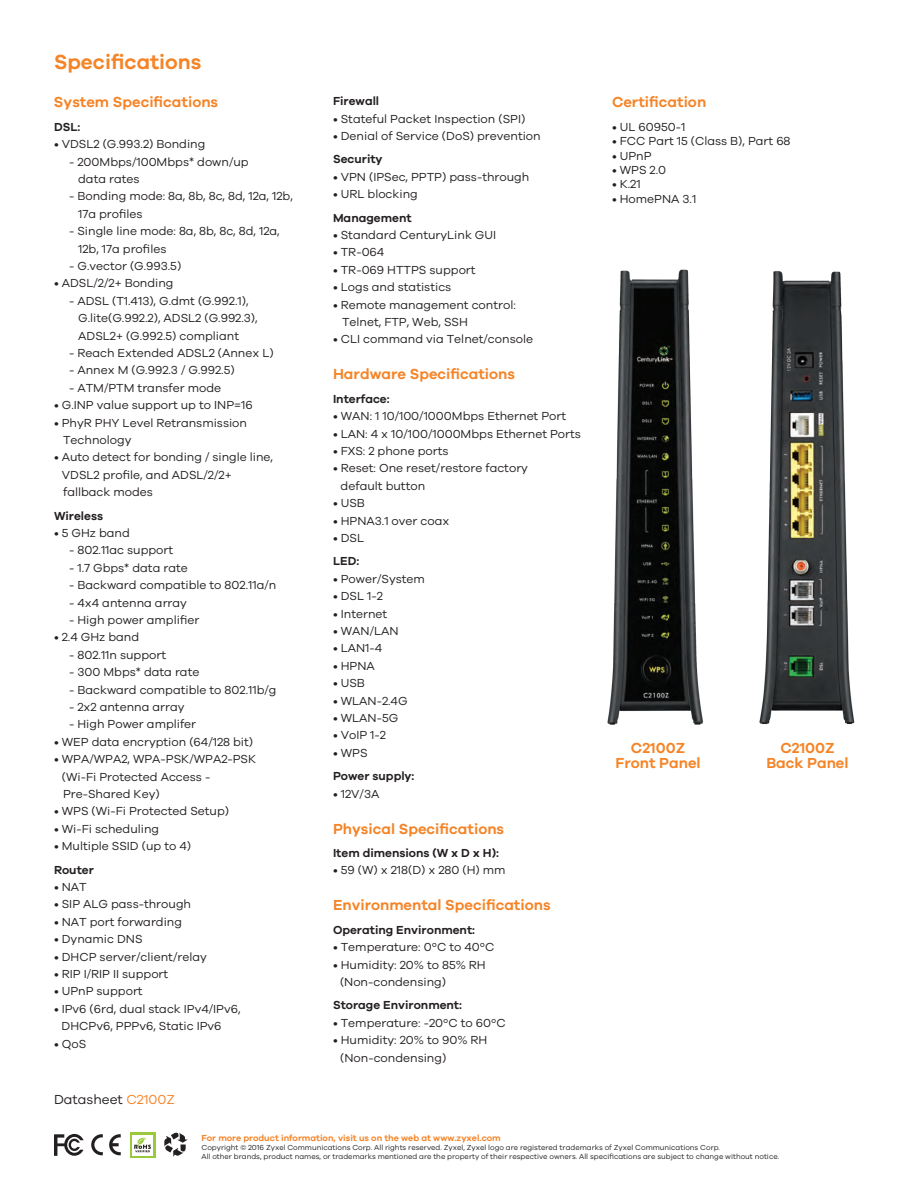
<style>
.page{position:relative;width:918px;height:1188px;background:#fff}
.page>*{position:absolute;margin:0;border:0;box-sizing:border-box;transform-origin:0 0}
.t1{font:600 21px "Galano Grotesque";color:#f58427}
.t2{font:600 15px/15px "Galano Grotesque";color:#f58427;text-align:center}
.t3{font:13.5px "Galano Grotesque";color:#231f20}
.t4{font:12px/17.4px "Galano Grotesque";color:#231f20}
.t5{font:600 12px "Galano Grotesque";color:#231f20}
.t6{font:600 9px "Galano Grotesque";color:#f58427}
.t7{font:7.5px/9px "Galano Grotesque";color:#231f20}
.s1{color:#f58427}
</style>
<div class="page">
<img style="left:607px;top:269px;width:95px;height:456px">
<img style="left:702px;top:271px;width:153px;height:453px">
<svg style="left:91px;top:1134px;width:12px;height:21px"></svg>
<svg style="left:109px;top:1134px;width:12px;height:21px"></svg>
<svg style="left:164px;top:1132px;width:24px;height:25px"></svg>
<svg style="left:130px;top:1132px;width:25px;height:26px"></svg>
<div style="left:133px;top:1135px;width:20px;height:20px;background:linear-gradient(to right,#fff,#fff)"></div>
<svg style="left:134px;top:1137px;width:17px;height:15px"></svg>
<svg style="left:54px;top:1134px;width:30px;height:22px"></svg>
<h1 class="t1" style="left:54px;top:50px;width:149px">Specifications</h1>
<p class="t2" style="left:54px;top:94px;width:166px">System Specifications</p>
<p class="t5" style="left:54px;top:119px;width:28px">DSL:</p>
<p class="t4" style="left:54px;top:135px;width:153px">• VDSL2 (G.993.2) Bonding</p>
<p class="t4" style="left:78px;top:152px;width:172px;text-indent:-9px">- 200Mbps/100Mbps* down/up data rates</p>
<p class="t4" style="left:78px;top:187px;width:216px;text-indent:-9px">- Bonding mode: 8a, 8b, 8c, 8d, 12a, 12b,<br>17a profiles</p>
<p class="t4" style="left:78px;top:222px;width:203px;text-indent:-9px">- Single line mode: 8a, 8b, 8c, 8d, 12a,<br>12b, 17a profiles</p>
<p class="t4" style="left:69px;top:257px;width:114px">- G.vector (G.993.5)</p>
<p class="t4" style="left:54px;top:274px;width:121px">• ADSL/2/2+ Bonding</p>
<p class="t4" style="left:78px;top:292px;width:181px;text-indent:-9px">- ADSL (T1.413), G.dmt (G.992.1),<br>G.lite(G.992.2), ADSL2 (G.992.3),<br>ADSL2+ (G.992.5) compliant</p>
<p class="t4" style="left:69px;top:344px;width:206px">- Reach Extended ADSL2 (Annex L)</p>
<p class="t4" style="left:69px;top:361px;width:167px">- Annex M (G.992.3 / G.992.5)</p>
<p class="t4" style="left:69px;top:379px;width:154px">- ATM/PTM transfer mode</p>
<p class="t4" style="left:54px;top:396px;width:200px">• G.INP value support up to INP=16</p>
<p class="t4" style="left:63px;top:413px;width:186px;text-indent:-9px">• PhyR PHY Level Retransmission<br>Technology</p>
<p class="t4" style="left:62px;top:448px;width:213px;text-indent:-8px">• Auto detect for bonding / single line,<br>VDSL2 profile, and ADSL/2/2+ fallback modes</p>
<p class="t5" style="left:54px;top:508px;width:51px">Wireless</p>
<p class="t4" style="left:54px;top:524px;width:77px">• 5 GHz band</p>
<p class="t4" style="left:69px;top:541px;width:106px">- 802.11ac support</p>
<p class="t4" style="left:69px;top:559px;width:120px">- 1.7 Gbps* data rate</p>
<p class="t4" style="left:69px;top:576px;width:209px">- Backward compatible to 802.11a/n</p>
<p class="t4" style="left:69px;top:593px;width:119px">- 4x4 antenna array</p>
<p class="t4" style="left:69px;top:611px;width:132px">- High power amplifier</p>
<p class="t4" style="left:54px;top:628px;width:87px">• 2.4 GHz band</p>
<p class="t4" style="left:69px;top:646px;width:99px">- 802.11n support</p>
<p class="t4" style="left:69px;top:663px;width:132px">- 300 Mbps* data rate</p>
<p class="t4" style="left:69px;top:680px;width:209px">- Backward compatible to 802.11b/g</p>
<p class="t4" style="left:69px;top:698px;width:117px">- 2x2 antenna array</p>
<p class="t4" style="left:69px;top:715px;width:129px">- High Power amplifer</p>
<p class="t4" style="left:54px;top:733px;width:201px">• WEP data encryption (64/128 bit)</p>
<p class="t4" style="left:62px;top:750px;width:196px;text-indent:-8px">• WPA/WPA2, WPA-PSK/WPA2-PSK (Wi-Fi Protected Access -<br>Pre-Shared Key)</p>
<p class="t4" style="left:54px;top:802px;width:177px">• WPS (Wi-Fi Protected Setup)</p>
<p class="t4" style="left:54px;top:820px;width:107px">• Wi-Fi scheduling</p>
<p class="t4" style="left:54px;top:837px;width:139px">• Multiple SSID (up to 4)</p>
<p class="t5" style="left:54px;top:862px;width:41px">Router</p>
<p class="t4" style="left:54px;top:878px;width:34px">• NAT</p>
<p class="t4" style="left:54px;top:895px;width:139px">• SIP ALG pass-through</p>
<p class="t4" style="left:54px;top:913px;width:130px">• NAT port forwarding</p>
<p class="t4" style="left:54px;top:930px;width:90px">• Dynamic DNS</p>
<p class="t4" style="left:54px;top:947px;width:154px">• DHCP server/client/relay</p>
<p class="t4" style="left:54px;top:965px;width:116px">• RIP I/RIP II support</p>
<p class="t4" style="left:54px;top:982px;width:90px">• UPnP support</p>
<p class="t4" style="left:62px;top:1000px;width:180px;text-indent:-8px">• IPv6 (6rd, dual stack IPv4/IPv6,<br>DHCPv6, PPPv6, Static IPv6</p>
<p class="t4" style="left:54px;top:1034px;width:34px">• QoS</p>
<p class="t3" style="left:54px;top:1091px;width:123px">Datasheet <span class="s1">C2100Z</span></p>
<p class="t5" style="left:333px;top:94px;width:48px">Firewall</p>
<p class="t4" style="left:333px;top:109px;width:194px">• Stateful Packet Inspection (SPI)</p>
<p class="t4" style="left:333px;top:127px;width:209px">• Denial of Service (DoS) prevention</p>
<p class="t5" style="left:333px;top:152px;width:51px">Security</p>
<p class="t4" style="left:333px;top:168px;width:198px">• VPN (IPSec, PPTP) pass-through</p>
<p class="t4" style="left:333px;top:185px;width:86px">• URL blocking</p>
<p class="t5" style="left:333px;top:210px;width:80px">Management</p>
<p class="t4" style="left:333px;top:226px;width:165px">• Standard CenturyLink GUI</p>
<p class="t4" style="left:333px;top:243px;width:53px">• TR-064</p>
<p class="t4" style="left:333px;top:261px;width:144px">• TR-069 HTTPS support</p>
<p class="t4" style="left:333px;top:278px;width:120px">• Logs and statistics</p>
<p class="t4" style="left:342px;top:295px;width:175px;text-indent:-9px">• Remote management control:<br>Telnet, FTP, Web, SSH</p>
<p class="t4" style="left:333px;top:330px;width:202px">• CLI command via Telnet/console</p>
<p class="t2" style="left:333px;top:366px;width:184px">Hardware Specifications</p>
<p class="t5" style="left:333px;top:391px;width:58px">Interface:</p>
<p class="t4" style="left:333px;top:407px;width:235px">• WAN: 1 10/100/1000Mbps Ethernet Port</p>
<p class="t4" style="left:333px;top:424px;width:250px">• LAN: 4 x 10/100/1000Mbps Ethernet Ports</p>
<p class="t4" style="left:333px;top:442px;width:117px">• FXS: 2 phone ports</p>
<p class="t4" style="left:341px;top:459px;width:189px;text-indent:-8px">• Reset: One reset/restore factory default button</p>
<p class="t4" style="left:333px;top:494px;width:33px">• USB</p>
<p class="t4" style="left:333px;top:511px;width:118px">• HPNA3.1 over coax</p>
<p class="t4" style="left:333px;top:529px;width:33px">• DSL</p>
<p class="t5" style="left:333px;top:554px;width:28px">LED:</p>
<p class="t4" style="left:333px;top:570px;width:93px">• Power/System</p>
<p class="t4" style="left:333px;top:587px;width:51px">• DSL 1-2</p>
<p class="t4" style="left:333px;top:604px;width:56px">• Internet</p>
<p class="t4" style="left:333px;top:622px;width:67px">• WAN/LAN</p>
<p class="t4" style="left:333px;top:639px;width:51px">• LAN1-4</p>
<p class="t4" style="left:333px;top:657px;width:43px">• HPNA</p>
<p class="t4" style="left:333px;top:674px;width:33px">• USB</p>
<p class="t4" style="left:333px;top:691px;width:76px">• WLAN-2.4G</p>
<p class="t4" style="left:333px;top:709px;width:67px">• WLAN-5G</p>
<p class="t4" style="left:333px;top:726px;width:55px">• VoIP 1-2</p>
<p class="t4" style="left:333px;top:744px;width:36px">• WPS</p>
<p class="t5" style="left:333px;top:769px;width:83px">Power supply:</p>
<p class="t4" style="left:333px;top:784px;width:48px">• 12V/3A</p>
<p class="t2" style="left:333px;top:821px;width:173px">Physical Specifications</p>
<p class="t5" style="left:333px;top:846px;width:167px">Item dimensions (W x D x H):</p>
<p class="t4" style="left:333px;top:861px;width:174px">• 59 (W) x 218(D) x 280 (H) mm</p>
<p class="t2" style="left:333px;top:897px;width:219px">Environmental Specifications</p>
<p class="t5" style="left:333px;top:922px;width:144px">Operating Environment:</p>
<p class="t4" style="left:333px;top:938px;width:163px">• Temperature: 0ºC to 40ºC</p>
<p class="t4" style="left:340px;top:955px;width:147px;text-indent:-7px">• Humidity: 20% to 85% RH (Non-condensing)</p>
<p class="t5" style="left:333px;top:998px;width:131px">Storage Environment:</p>
<p class="t4" style="left:333px;top:1014px;width:174px">• Temperature: -20ºC to 60ºC</p>
<p class="t4" style="left:340px;top:1031px;width:149px;text-indent:-7px">• Humidity: 20% to 90% RH (Non-condensing)</p>
<p class="t2" style="left:612px;top:94px;width:96px">Certification</p>
<p class="t4" style="left:612px;top:118px;width:75px">• UL 60950-1</p>
<p class="t4" style="left:612px;top:132px;width:180px">• FCC Part 15 (Class B), Part 68</p>
<p class="t4" style="left:612px;top:146px;width:41px">• UPnP</p>
<p class="t4" style="left:612px;top:161px;width:56px">• WPS 2.0</p>
<p class="t4" style="left:612px;top:175px;width:30px">• K.21</p>
<p class="t4" style="left:612px;top:190px;width:86px">• HomePNA 3.1</p>
<p class="t2" style="left:615px;top:740px;width:87px">C2100Z<br>Front Panel</p>
<p class="t2" style="left:766px;top:740px;width:84px">C2100Z<br>Back Panel</p>
<p class="t6" style="left:202px;top:1132px;width:301px">For more product information, visit us on the web at www.zyxel.com</p>
<p class="t7" style="left:202px;top:1143px;width:579px">Copyright © 2016 Zyxel Communications Corp. All rights reserved. Zyxel, Zyxel logo are registered trademarks of Zyxel Communications Corp.<br>All other brands, product names, or trademarks mentioned are the property of their respective owners. All specifications are subject to change without notice.</p>
</div>
